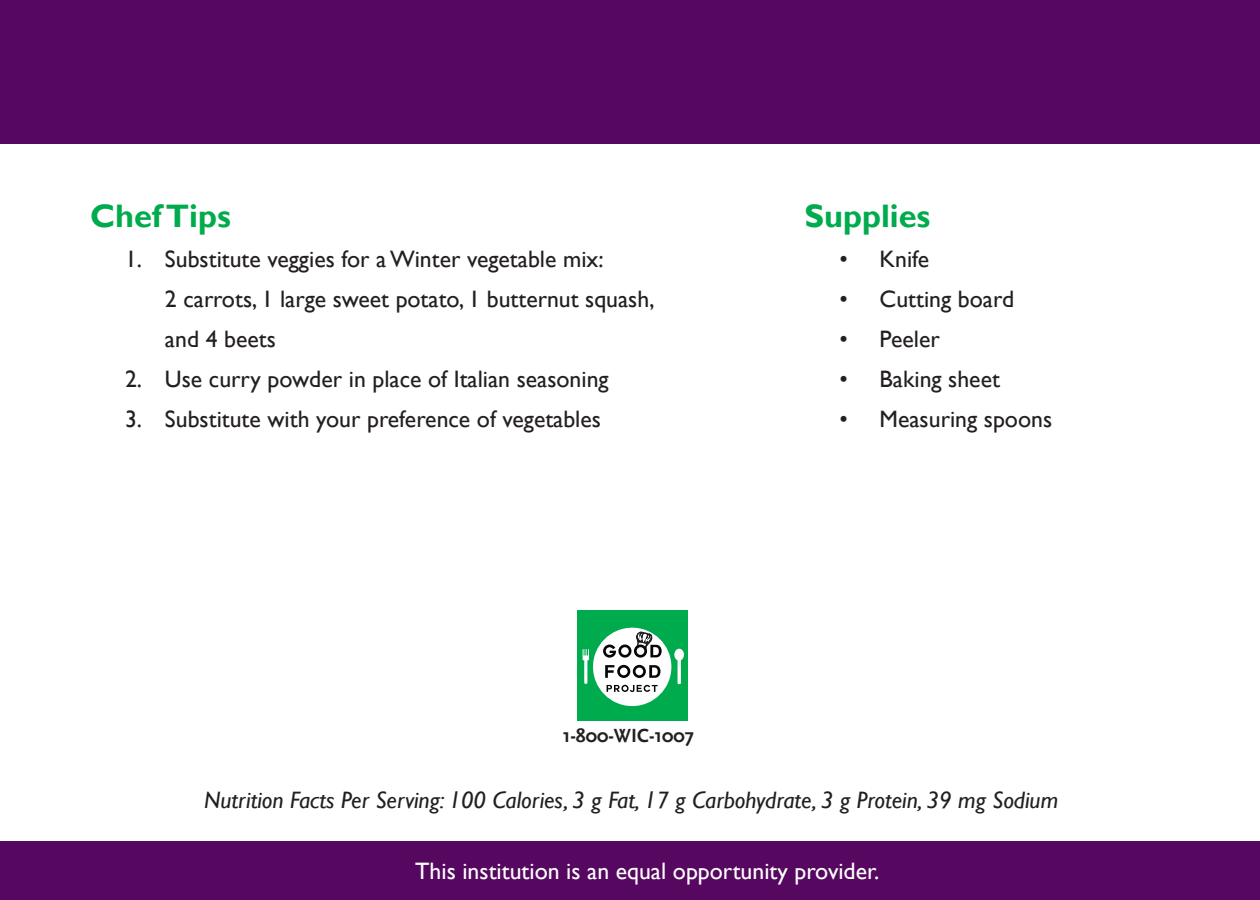
<style>
.page{position:relative;width:1260px;height:900px;background:#560760}
.page>*{position:absolute;margin:0;border:0;box-sizing:border-box;transform-origin:0 0}
.t1{font:700 32.5px "Gill Sans";color:#00ab4d}
.t2{font:23.75px/40px "Gill Sans";color:#231f20}
.t3{font:italic 23.75px "Gill Sans";color:#231f20}
.t4{font:23.75px "Gill Sans";color:#fff}
.t5{font:700 19.75px "Scala Sans";color:#231f20}
</style>
<div class="page">
<div style="left:0;top:144px;width:1260px;height:696px;background:#fff"></div>
<div style="left:577px;top:610px;width:111px;height:111px;background:#00ab4d"></div>
<div style="left:593px;top:628px;width:78px;height:78px;background:#fff;border-radius:50%"></div>
<svg style="left:607px;top:685px;width:51px;height:7px"></svg>
<svg style="left:605px;top:665px;width:55px;height:13px"></svg>
<div style="left:583px;top:649px;width:6px;height:11px;background:#fff"></div>
<svg style="left:584px;top:649px;width:4px;height:7px"></svg>
<hr style="left:584px;top:660px;width:3px;height:24px;background:#fff">
<hr style="left:678px;top:659px;width:3px;height:25px;background:#fff">
<div style="left:674px;top:649px;width:10px;height:12px;background:#fff;border-radius:50%"></div>
<svg style="left:603px;top:632px;width:59px;height:26px"></svg>
<h1 class="t1" style="left:90px;top:196px;width:142px">Chef Tips</h1>
<p class="t2" style="left:165px;top:239px;width:491px;text-indent:-40px">1. Substitute veggies for a Winter vegetable mix:<br>2 carrots, 1 large sweet potato, 1 butternut squash, and 4 beets</p>
<p class="t2" style="left:125px;top:359px;width:485px">2. Use curry powder in place of Italian seasoning</p>
<p class="t2" style="left:125px;top:399px;width:478px">3. Substitute with your preference of vegetables</p>
<h2 class="t1" style="left:805px;top:196px;width:127px">Supplies</h2>
<p class="t2" style="left:840px;top:239px;width:91px">• Knife</p>
<p class="t2" style="left:840px;top:279px;width:176px">• Cutting board</p>
<p class="t2" style="left:840px;top:319px;width:102px">• Peeler</p>
<p class="t2" style="left:840px;top:359px;width:162px">• Baking sheet</p>
<p class="t2" style="left:840px;top:399px;width:214px">• Measuring spoons</p>
<p class="t5" style="left:563px;top:725px;width:133px">1-800-WIC-1007</p>
<p class="t3" style="left:204px;top:787px;width:856px">Nutrition Facts Per Serving: 100 Calories, 3 g Fat, 17 g Carbohydrate, 3 g Protein, 39 mg Sodium</p>
<p class="t4" style="left:415px;top:858px;width:466px">This institution is an equal opportunity provider.</p>
</div>
